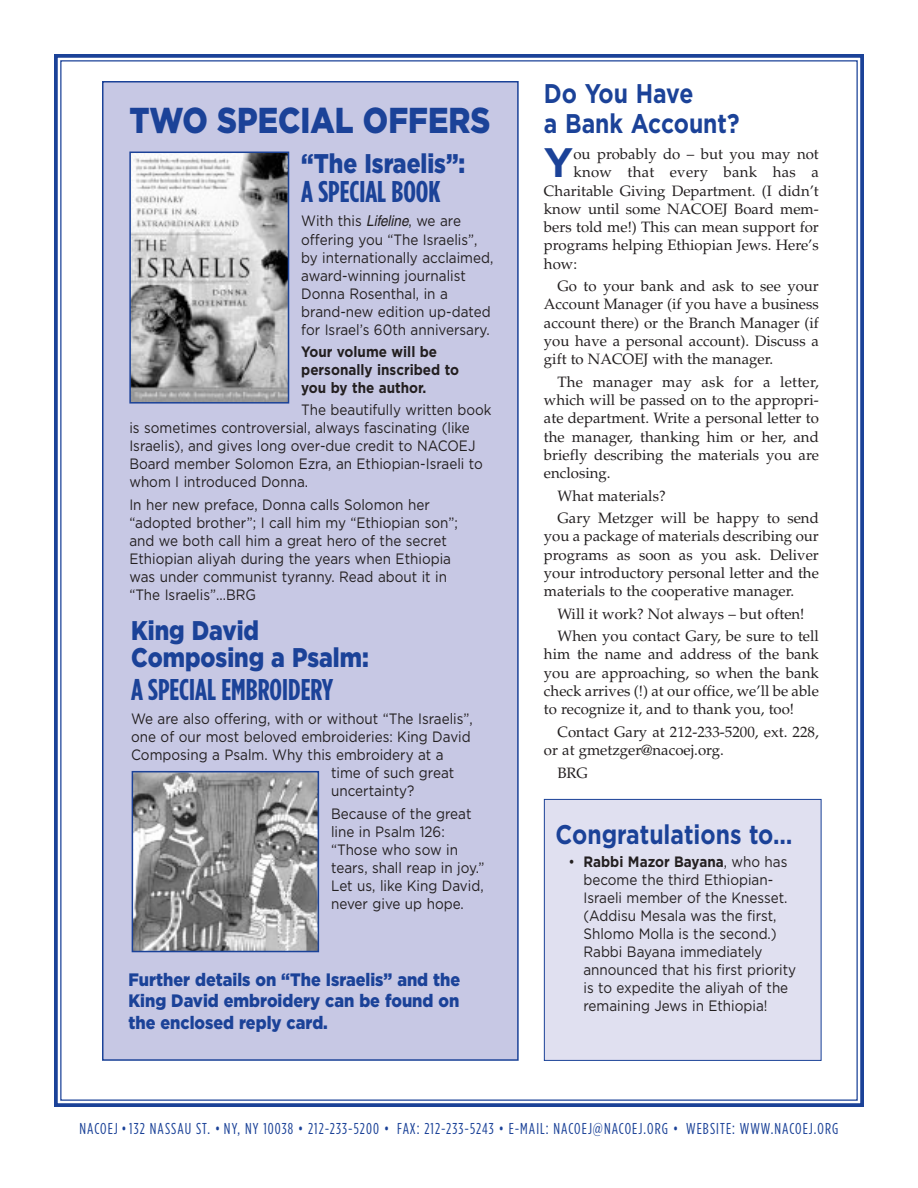
<style>
.page{position:relative;width:918px;height:1188px;background:#fff}
.page>*{position:absolute;margin:0;border:0;box-sizing:border-box;transform-origin:0 0}
.t1{font:700 41.1px "Gotham";color:#1b4298}
.t2{font:900 36px "Gotham";color:#1b4298;scale:.85 1}
.t3{font:700 30px "Gotham Condensed";color:#1b4298}
.t4{font:700 27px/30px "Gotham";color:#1b4298;scale:.85 1}
.t5{font:900 27px/27px "Gotham";color:#1b4298;scale:.85 1}
.t6{font:900 18px/21.6px "Gotham";color:#1b4298;text-align:justify;scale:.9 1}
.t7{font:15.75px "Gotham Condensed";letter-spacing:.07em;color:#1b4298}
.t8{font:15px/18px "Gotham";color:#231f20;scale:.9 1}
.t9{font:15px/18.3px "Palatino";color:#231f20;text-align:justify}
.t10{font:700 15px/18px "Gotham";color:#231f20;scale:.9 1}
.t11{font:15px "Palatino";letter-spacing:.02em;color:#231f20}
.s1{font-family:"Helvetica";font-style:italic}
.s2{font-weight:700}
</style>
<div class="page">
<div style="left:54px;top:54px;width:810px;height:1053px;border:4px solid #1b4298"></div>
<div style="left:103px;top:82px;width:415px;height:978px;background:#c7c8e4"></div>
<div style="left:102px;top:81px;width:417px;height:980px;border:2px solid #1b4298"></div>
<div style="left:544px;top:799px;width:277px;height:261px;background:#e0e0f0"></div>
<div style="left:544px;top:799px;width:278px;height:262px;border:1px solid #1b4298"></div>
<img style="left:132px;top:155px;width:154px;height:246px">
<div style="left:129px;top:152px;width:160px;height:252px;border:2px solid #1b4298"></div>
<img style="left:135px;top:774px;width:181px;height:175px">
<div style="left:132px;top:771px;width:187px;height:181px;border:2px solid #1b4298"></div>
<h2 class="t2" style="left:129px;top:107px;width:426px">TWO SPECIAL OFFERS</h2>
<h3 class="t5" style="left:301px;top:152px;width:195px">“The Israelis”:</h3>
<h3 class="t3" style="left:301px;top:181px;width:141px">A SPECIAL BOOK</h3>
<p class="t8" style="left:301px;top:213px;width:215px">With this <span class="s1">Lifeline</span>, we are offering you “The Israelis”, by internationally acclaimed, award-winning journalist<br>Donna Rosenthal, in a brand-new edition up-dated for Israel’s 60th anniversary.</p>
<p class="t10" style="left:301px;top:344px;width:177px">Your volume will be personally inscribed to you by the author.</p>
<p class="t8" style="left:129px;top:402px;width:404px;text-indent:172px">The beautifully written book is sometimes controversial, always fascinating (like Israelis), and gives long over-due credit to NACOEJ Board member Solomon Ezra, an Ethiopian-Israeli to whom I introduced Donna.</p>
<p class="t8" style="left:129px;top:496px;width:367px">In her new preface, Donna calls Solomon her “adopted brother”; I call him my “Ethiopian son”; and we both call him a great hero of the secret Ethiopian aliyah during the years when Ethiopia was under communist tyranny. Read about it in “The Israelis”...BRG</p>
<h3 class="t5" style="left:131px;top:618px;width:281px">King David<br>Composing a Psalm:</h3>
<h3 class="t3" style="left:131px;top:679px;width:204px">A SPECIAL EMBROIDERY</h3>
<p class="t8" style="left:131px;top:711px;width:381px">We are also offering, with or without “The Israelis”,</p>
<p class="t8" style="left:131px;top:729px;width:379px">one of our most beloved embroideries: King David</p>
<p class="t8" style="left:131px;top:747px;width:349px">Composing a Psalm. Why this embroidery at a</p>
<p class="t8" style="left:331px;top:765px;width:138px">time of such great</p>
<p class="t8" style="left:331px;top:783px;width:94px">uncertainty?</p>
<p class="t8" style="left:331px;top:806px;width:172px">Because of the great line in Psalm 126: “Those who sow in tears, shall reap in joy.”<br>Let us, like King David, never give up hope.</p>
<p class="t6" style="left:128px;top:970px;width:370px">Further details on “The Israelis” and the King David embroidery can be found on the enclosed reply card.</p>
<h3 class="t4" style="left:544px;top:80px;width:232px">Do You Have<br>a Bank Account?</h3>
<h1 class="t1" style="left:544px;top:147px;width:31px">Y</h1>
<p class="t9" style="left:573px;top:147px;width:247px">ou probably do – but you may not</p>
<p class="t11" style="left:573px;top:166px;width:247px">know that every bank has a</p>
<p class="t9" style="left:544px;top:183px;width:276px">Charitable Giving Department. (I didn’t</p>
<p class="t9" style="left:544px;top:201px;width:276px">know until some NACOEJ Board mem-</p>
<p class="t9" style="left:544px;top:220px;width:276px">bers told me!) This can mean support for</p>
<p class="t9" style="left:544px;top:238px;width:276px">programs helping Ethiopian Jews. Here’s</p>
<p class="t9" style="left:544px;top:256px;width:35px">how:</p>
<p class="t9" style="left:544px;top:279px;width:276px;text-indent:14px">Go to your bank and ask to see your Account Manager (if you have a business account there) or the Branch Manager (if you have a personal account). Discuss a gift to NACOEJ with the manager.</p>
<p class="t9" style="left:544px;top:374px;width:276px;text-indent:14px">The manager may ask for a letter, which will be passed on to the appropri&shy;ate department. Write a personal letter to the manager, thanking him or her, and briefly describing the materials you are enclosing.</p>
<p class="t9" style="left:557px;top:486px;width:263px;line-height:22.5px">What materials?<br>Gary Metzger will be happy to send</p>
<p class="t9" style="left:544px;top:529px;width:276px">you a package of materials describing our programs as soon as you ask. Deliver your introductory personal letter and the materials to the cooperative manager.</p>
<p class="t9" style="left:557px;top:604px;width:263px;line-height:22.5px">Will it work? Not always – but often!<br>When you contact Gary, be sure to tell</p>
<p class="t9" style="left:544px;top:647px;width:276px">him the name and address of the bank you are approaching, so when the bank check arrives (!) at our office, we’ll be able to recognize it, and to thank you, too!</p>
<p class="t9" style="left:544px;top:724px;width:276px;text-indent:14px">Contact Gary at 212-233-5200, ext. 228, or at gmetzger@nacoej.org.</p>
<p class="t9" style="left:557px;top:765px;width:32px">BRG</p>
<h3 class="t4" style="left:556px;top:821px;width:280px">Congratulations to…</h3>
<p class="t8" style="left:583px;top:854px;width:238px;text-indent:-15px">• <span class="s2">Rabbi Mazor Bayana</span>, who has become the third Ethiopian-<br>Israeli member of the Knesset. (Addisu Mesala was the first,<br>Shlomo Molla is the second.)<br>Rabbi Bayana immediately announced that his first priority is to expedite the aliyah of the remaining Jews in Ethiopia!</p>
<p class="t7" style="left:80px;top:1123px;width:760px">NACOEJ •132 NASSAU ST. • NY, NY 10038 • 212-233-5200 • FAX: 212-233-5243 • E-MAIL: NACOEJ@NACOEJ.ORG • WEBSITE: WWW.NACOEJ.ORG</p>
</div>
